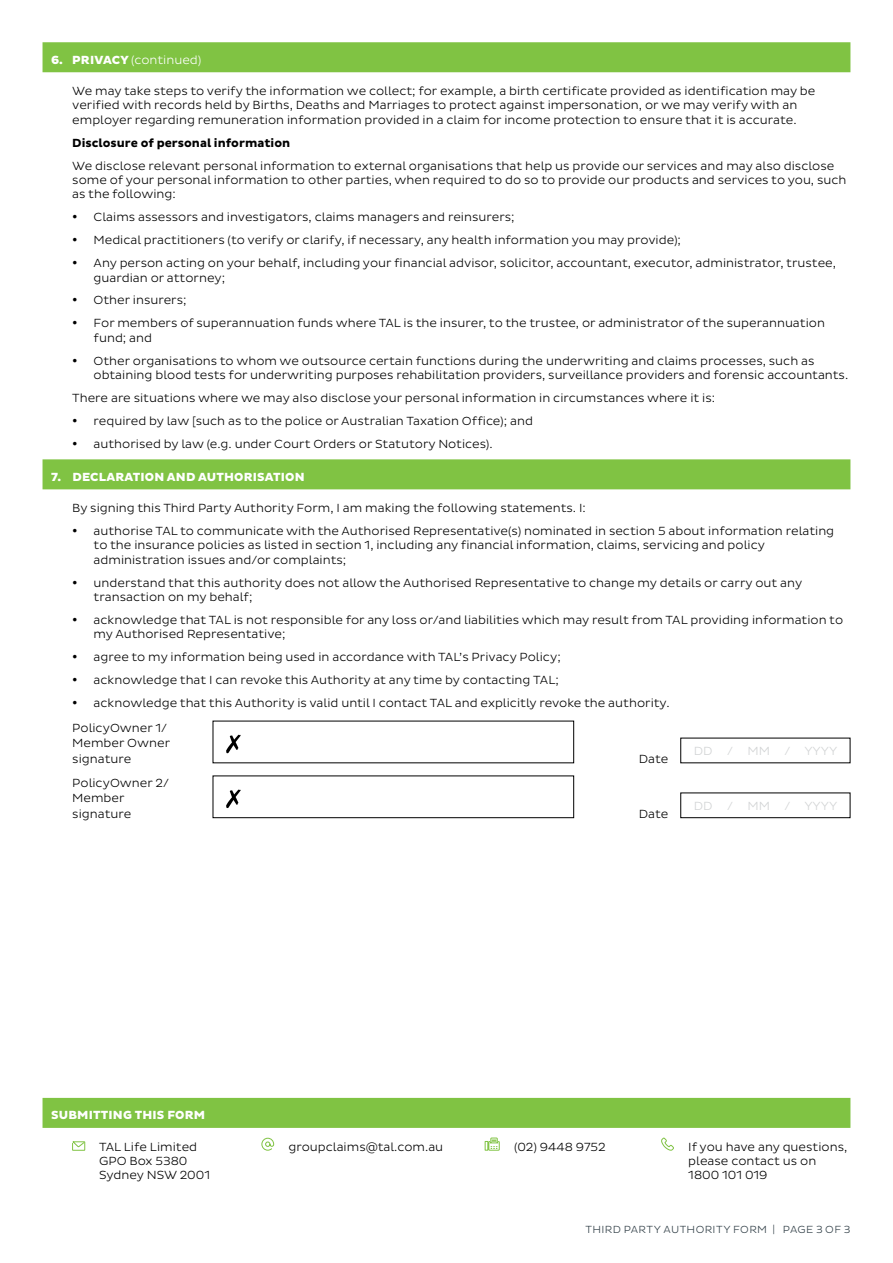
<style>
.page{position:relative;width:893px;height:1263px;background:#fff}
.page>*{position:absolute;margin:0;border:0;box-sizing:border-box;transform-origin:0 0}
.t1{font:300 12px/14.4px "Pluto Sans";color:#000}
.t2{font:800 12px "Pluto Sans";letter-spacing:.015em;color:#fff}
.t3{font:700 12px "Pluto Sans";color:#000}
.t4{font:300 12px "Pluto Sans";color:#fff}
.t5{font:300 12px "Pluto Sans";color:#d1d3d4}
.t6{font:300 10.5px "Pluto Sans";letter-spacing:.035em;color:#303e46}
.s1{font-weight:800}
</style>
<div class="page">
<div style="left:43px;top:42px;width:807px;height:30px;background:#80c343"></div>
<div style="left:43px;top:459px;width:807px;height:30px;background:#80c343"></div>
<svg style="left:226px;top:735px;width:15px;height:18px"></svg>
<svg style="left:226px;top:789px;width:15px;height:19px"></svg>
<div style="left:213px;top:775px;width:361px;height:43px;border:1px solid #000"></div>
<div style="left:680px;top:792px;width:170px;height:26px;border:1px solid #000"></div>
<div style="left:43px;top:1098px;width:807px;height:30px;background:#80c343"></div>
<svg style="left:72px;top:1141px;width:13px;height:10px"></svg>
<svg style="left:261px;top:1137px;width:13px;height:14px"></svg>
<svg style="left:484px;top:1137px;width:16px;height:14px"></svg>
<svg style="left:661px;top:1137px;width:13px;height:14px"></svg>
<p class="t4" style="left:51px;top:53px;width:152px"><span class="s1">6. PRIVACY</span> (continued)</p>
<p class="t1" style="left:72px;top:84px;width:745px">We may take steps to verify the information we collect; for example, a birth certificate provided as identification may be verified with records held by Births, Deaths and Marriages to protect against impersonation, or we may verify with an employer regarding remuneration information provided in a claim for income protection to ensure that it is accurate.</p>
<p class="t3" style="left:72px;top:136px;width:219px">Disclosure of personal information</p>
<p class="t1" style="left:72px;top:158px;width:776px">We disclose relevant personal information to external organisations that help us provide our services and may also disclose some of your personal information to other parties, when required to do so to provide our products and services to you, such as the following:</p>
<p class="t1" style="left:94px;top:206px;width:744px;line-height:23px">Claims assessors and investigators, claims managers and reinsurers;<br>Medical practitioners (to verify or clarify, if necessary, any health information you may provide);<br>Any person acting on your behalf, including your financial advisor, solicitor, accountant, executor, administrator, trustee,</p>
<p class="t1" style="left:94px;top:266px;width:733px;line-height:23px">guardian or attorney;<br>Other insurers;<br>For members of superannuation funds where TAL is the insurer, to the trustee, or administrator of the superannuation</p>
<p class="t1" style="left:94px;top:326px;width:722px;line-height:23px">fund; and<br>Other organisations to whom we outsource certain functions during the underwriting and claims processes, such as</p>
<p class="t1" style="left:94px;top:368px;width:756px">obtaining blood tests for underwriting purposes rehabilitation providers, surveillance providers and forensic accountants.</p>
<p class="t1" style="left:72px;top:391px;width:644px">There are situations where we may aIso disclose your personal information in circumstances where it is:</p>
<p class="t1" style="left:94px;top:414px;width:441px">required by law [such as to the police or Australian Taxation Office); and</p>
<p class="t1" style="left:94px;top:437px;width:401px">authorised by law (e.g. under Court Orders or Statutory Notices).</p>
<p class="t2" style="left:51px;top:470px;width:255px">7. DECLARATION AND AUTHORISATION</p>
<p class="t1" style="left:94px;top:497px;width:742px;line-height:23px;text-indent:-21px">By signing this Third Party Authority Form, I am making the following statements. I:<br>authorise TAL to communicate with the Authorised Representative(s) nominated in section 5 about information relating</p>
<p class="t1" style="left:94px;top:538px;width:673px">to the insurance policies as listed in section 1, including any financial information, claims, servicing and policy administration issues and/or complaints;</p>
<p class="t1" style="left:94px;top:575px;width:710px">understand that this authority does not allow the Authorised Representative to change my details or carry out any transaction on my behalf;</p>
<p class="t1" style="left:94px;top:613px;width:751px">acknowledge that TAL is not responsible for any loss or/and liabilities which may result from TAL providing information to my Authorised Representative;</p>
<p class="t1" style="left:94px;top:646px;width:577px;line-height:23px">agree to my information being used in accordance with TAL’s Privacy Policy;<br>acknowledge that I can revoke this Authority at any time by contacting TAL;<br>acknowledge that this Authority is valid until I contact TAL and explicitly revoke the authority.</p>
<p class="t1" style="left:72px;top:720px;width:99px;line-height:15px">PolicyOwner 1/<br>Member Owner</p>
<p class="t1" style="left:72px;top:752px;width:61px">signature</p>
<p class="t1" style="left:639px;top:752px;width:31px">Date</p>
<p class="t5" style="left:694px;top:744px;width:145px">DD / MM / YYYY</p>
<p class="t1" style="left:72px;top:775px;width:98px;line-height:15px">PolicyOwner 2/<br>Member</p>
<p class="t1" style="left:72px;top:807px;width:61px">signature</p>
<p class="t1" style="left:639px;top:807px;width:31px">Date</p>
<p class="t5" style="left:694px;top:799px;width:145px">DD / MM / YYYY</p>
<p class="t2" style="left:51px;top:1108px;width:156px">SUBMITTING THIS FORM</p>
<p class="t1" style="left:99px;top:1139px;width:113px">TAL Life Limited<br>GPO Box 5380<br>Sydney NSW 2001</p>
<p class="t1" style="left:288px;top:1139px;width:156px">groupclaims@tal.com.au</p>
<p class="t1" style="left:514px;top:1139px;width:93px">(02) 9448 9752</p>
<p class="t1" style="left:688px;top:1139px;width:161px">If you have any questions, please contact us on<br>1800 101 019</p>
<p class="t6" style="left:585px;top:1224px;width:266px">THIRD PARTY AUTHORITY FORM | PAGE 3 OF 3</p>
</div>
